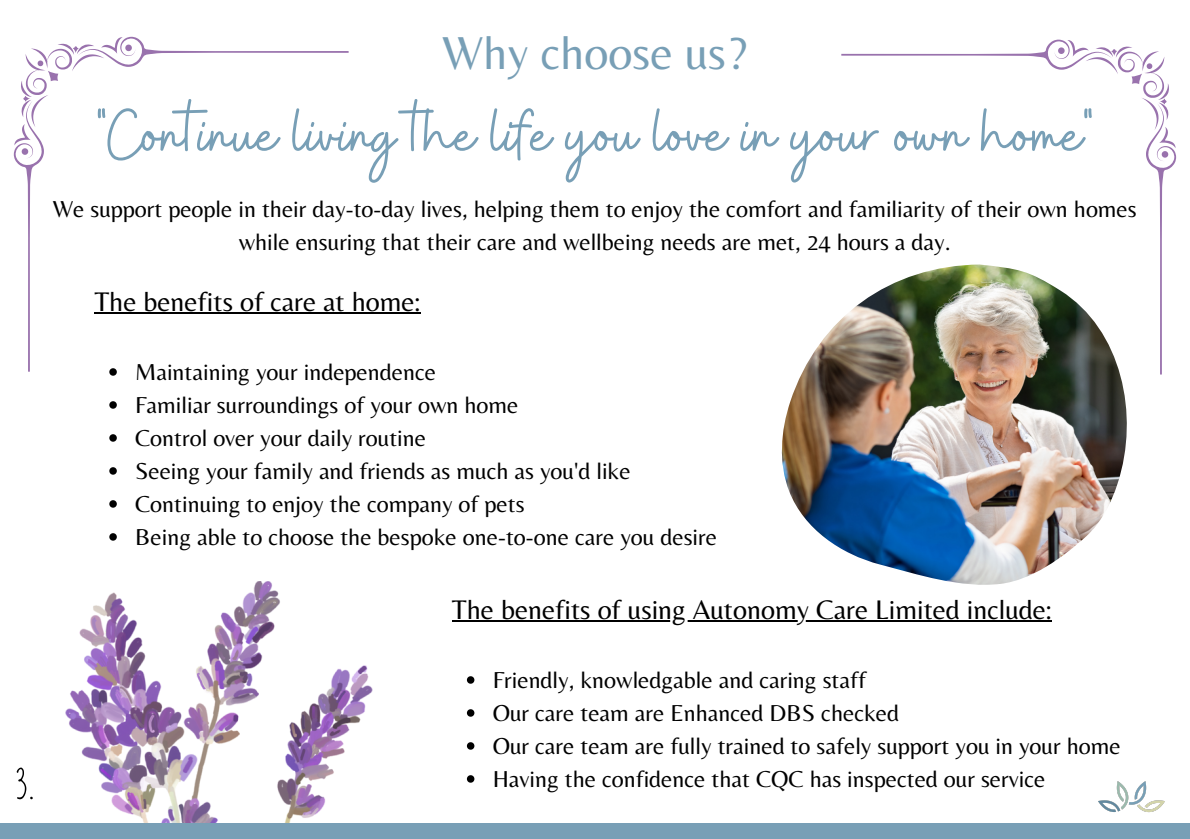
<style>
.page{position:relative;width:1190px;height:839px;background:#fff}
.page>*{position:absolute;margin:0;border:0;box-sizing:border-box;transform-origin:0 0}
.t1{font:72.6px "Buffalo";color:#789fb6}
.t2{font:50.2px "Petapon Yandi Designs";color:#000}
.t3{font:48px "Belleza";color:#789fb6}
.t4{font:28px "Belleza";color:#000}
.t5{font:24px/33px "Belleza";color:#000;text-align:center}
</style>
<div class="page">
<img style="left:66px;top:581px;width:307px;height:242px">
<div style="left:0;top:823px;width:1190px;height:15px;background:#789fb6"></div>
<img style="left:1098px;top:781px;width:67px;height:32px">
<img style="left:781px;top:320px;width:346px;height:264px">
<svg style="left:467px;top:676px;width:7px;height:7px"></svg>
<svg style="left:467px;top:709px;width:7px;height:7px"></svg>
<svg style="left:467px;top:742px;width:7px;height:7px"></svg>
<svg style="left:467px;top:775px;width:7px;height:7px"></svg>
<hr style="left:452px;top:620px;width:600px;height:2px;background:#000">
<svg style="left:109px;top:401px;width:8px;height:7px"></svg>
<svg style="left:109px;top:434px;width:8px;height:7px"></svg>
<svg style="left:109px;top:467px;width:8px;height:7px"></svg>
<svg style="left:109px;top:500px;width:8px;height:7px"></svg>
<svg style="left:109px;top:533px;width:8px;height:7px"></svg>
<hr style="left:94px;top:313px;width:327px;height:1px;background:#000">
<svg style="left:14px;top:37px;width:335px;height:339px"></svg>
<svg style="left:841px;top:40px;width:335px;height:334px"></svg>
<p class="t3" style="left:442px;top:25px;width:307px">Why choose us?</p>
<p class="t1" style="left:96px;top:88px;width:1000px">"Continue living the life you love in your own home"</p>
<p class="t5" style="left:53px;top:192px;width:1086px">We support people in their day-to-day lives, helping them to enjoy the comfort and familiarity of their own homes while ensuring that their care and wellbeing needs are met, 24 hours a day.</p>
<p class="t4" style="left:94px;top:285px;width:328px">The benefits of care at home:</p>
<p class="t2" style="left:15px;top:762px;width:21px">3.</p>
<p class="t5" style="left:135px;top:355px;width:302px">Maintaining your independence</p>
<p class="t5" style="left:135px;top:388px;width:385px">Familiar surroundings of your own home</p>
<p class="t5" style="left:135px;top:421px;width:292px">Control over your daily routine</p>
<p class="t5" style="left:135px;top:454px;width:497px">Seeing your family and friends as much as you'd like</p>
<p class="t5" style="left:135px;top:487px;width:391px">Continuing to enjoy the company of pets</p>
<p class="t5" style="left:135px;top:520px;width:583px">Being able to choose the bespoke one-to-one care you desire</p>
<p class="t4" style="left:452px;top:593px;width:601px">The benefits of using Autonomy Care Limited include:</p>
<p class="t5" style="left:493px;top:663px;width:375px">Friendly, knowledgable and caring staff</p>
<p class="t5" style="left:493px;top:696px;width:408px">Our care team are Enhanced DBS checked</p>
<p class="t5" style="left:493px;top:729px;width:630px">Our care team are fully trained to safely support you in your home</p>
<p class="t5" style="left:493px;top:762px;width:554px">Having the confidence that CQC has inspected our service</p>
</div>
